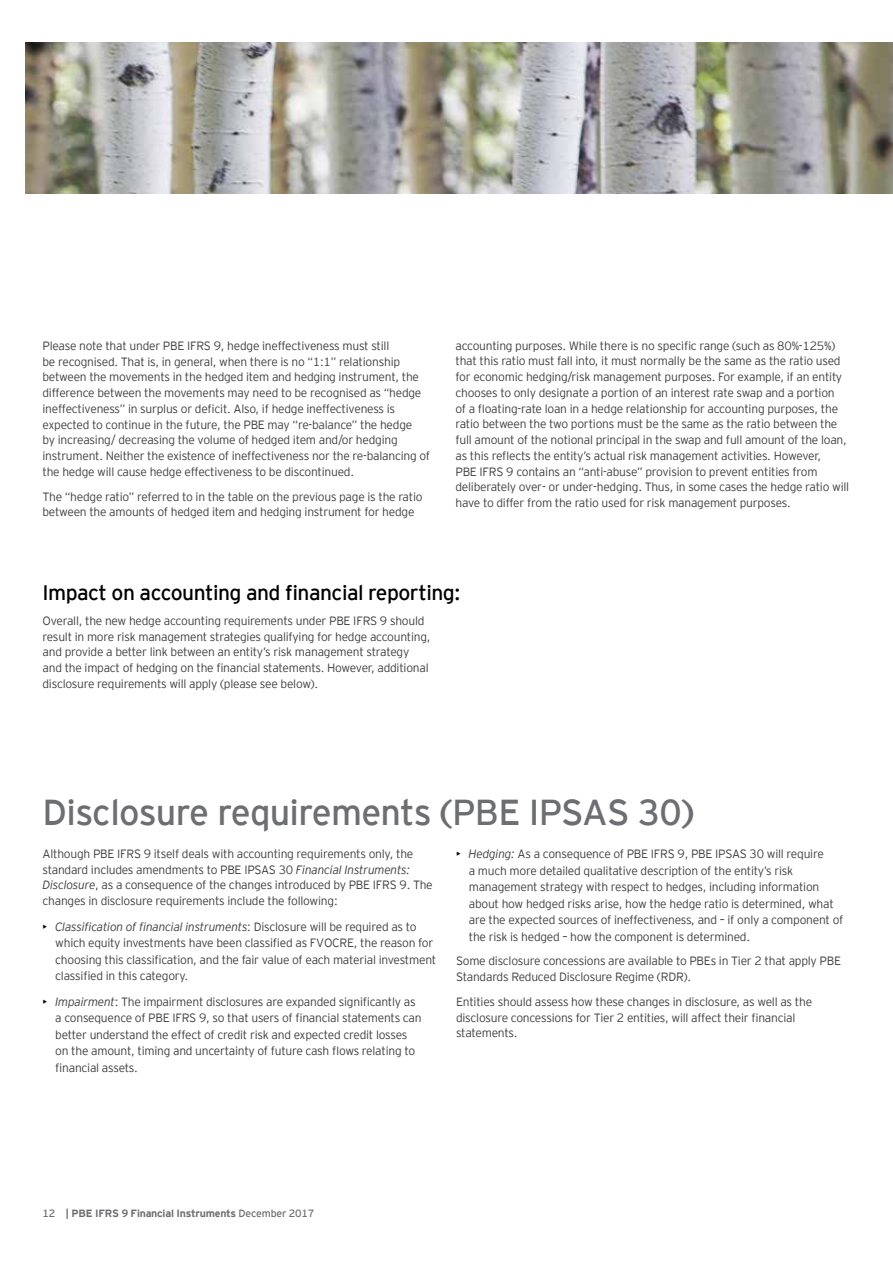
<style>
.page{position:relative;width:893px;height:1263px;background:#fff}
.page>*{position:absolute;margin:0;border:0;box-sizing:border-box;transform-origin:0 0}
.t1{font:36px "EY Interstate";letter-spacing:-.02em;color:#6d6e71}
.t2{font:21px "EY Interstate";letter-spacing:-.025em;color:#000}
.t3{font:300 12px/15.8px "EY Interstate";letter-spacing:-.02em;color:#414042}
.t4{font:700 10.5px "EY Interstate";letter-spacing:-.02em;color:#6d6e71}
.s1{color:#000}
.s2{font-style:italic}
.s3{font-style:italic;color:#000}
.s4{font-weight:400}
</style>
<div class="page">
<img style="left:26px;top:43px;width:867px;height:150px">
<p class="t3" style="left:43px;top:337px;width:389px">Please note that under PBE IFRS 9, hedge ineffectiveness must still<br>be recognised. That is, in general, when there is no “1:1” relationship between the movements in the hedged item and hedging instrument, the difference between the movements may need to be recognised as “hedge ineffectiveness” in surplus or deficit. Also, if hedge ineffectiveness is expected to continue in the future, the PBE may “re-balance” the hedge<br>by increasing/ decreasing the volume of hedged item and/or hedging instrument. Neither the existence of ineffectiveness nor the re-balancing of the hedge will cause hedge effectiveness to be discontinued.</p>
<p class="t3" style="left:43px;top:488px;width:382px">The “hedge ratio” referred to in the table on the previous page is the ratio between the amounts of hedged item and hedging instrument for hedge</p>
<p class="t3" style="left:455px;top:337px;width:395px">accounting purposes. While there is no specific range (such as 80%-125%) that this ratio must fall into, it must normally be the same as the ratio used for economic hedging/risk management purposes. For example, if an entity chooses to only designate a portion of an interest rate swap and a portion<br>of a floating-rate loan in a hedge relationship for accounting purposes, the ratio between the two portions must be the same as the ratio between the full amount of the notional principal in the swap and full amount of the loan, as this reflects the entity’s actual risk management activities. However,<br>PBE IFRS 9 contains an “anti-abuse” provision to prevent entities from deliberately over- or under-hedging. Thus, in some cases the hedge ratio will have to differ from the ratio used for risk management purposes.</p>
<h2 class="t2" style="left:43px;top:578px;width:420px">Impact on accounting and financial reporting:</h2>
<p class="t3" style="left:43px;top:612px;width:390px">Overall, the new hedge accounting requirements under PBE IFRS 9 should result in more risk management strategies qualifying for hedge accounting, and provide a better link between an entity’s risk management strategy and the impact of hedging on the financial statements. However, additional disclosure requirements will apply (please see below).</p>
<h1 class="t1" style="left:43px;top:786px;width:653px">Disclosure requirements (PBE IPSAS 30)</h1>
<p class="t3" style="left:469px;top:845px;width:376px;line-height:16.5px;text-indent:-13px"><span class="s1">•</span> <span class="s2">Hedging:</span> As a consequence of PBE IFRS 9, PBE IPSAS 30 will require<br>a much more detailed qualitative description of the entity’s risk management strategy with respect to hedges, including information about how hedged risks arise, how the hedge ratio is determined, what are the expected sources of ineffectiveness, and – if only a component of the risk is hedged – how the component is determined.</p>
<p class="t3" style="left:456px;top:952px;width:387px">Some disclosure concessions are available to PBEs in Tier 2 that apply PBE<br>Standards Reduced Disclosure Regime (RDR).</p>
<p class="t3" style="left:456px;top:993px;width:358px">Entities should assess how these changes in disclosure, as well as the disclosure concessions for Tier 2 entities, will affect their financial statements.</p>
<p class="t3" style="left:43px;top:845px;width:392px">Although PBE IFRS 9 itself deals with accounting requirements only, the standard includes amendments to PBE IPSAS 30 <span class="s2">Financial Instruments:<br>Disclosure</span>, as a consequence of the changes introduced by PBE IFRS 9. The changes in disclosure requirements include the following:</p>
<p class="t3" style="left:55px;top:917px;width:383px;line-height:16.5px;text-indent:-13px"><span class="s1">•</span> <span class="s2">Classification of financial instruments</span>: Disclosure will be required as to which equity investments have been classified as FVOCRE, the reason for choosing this classification, and the fair value of each material investment classified in this category.</p>
<p class="t3" style="left:55px;top:992px;width:368px;line-height:16.5px;text-indent:-13px"><span class="s3">•</span> <span class="s2">Impairment</span>: The impairment disclosures are expanded significantly as a consequence of PBE IFRS 9, so that users of financial statements can better understand the effect of credit risk and expected credit losses on the amount, timing and uncertainty of future cash flows relating to financial assets.</p>
<p class="t4" style="left:43px;top:1206px;width:273px"><span class="s4">12</span> | PBE IFRS 9 Financial Instruments <span class="s4">December 2017</span></p>
</div>
